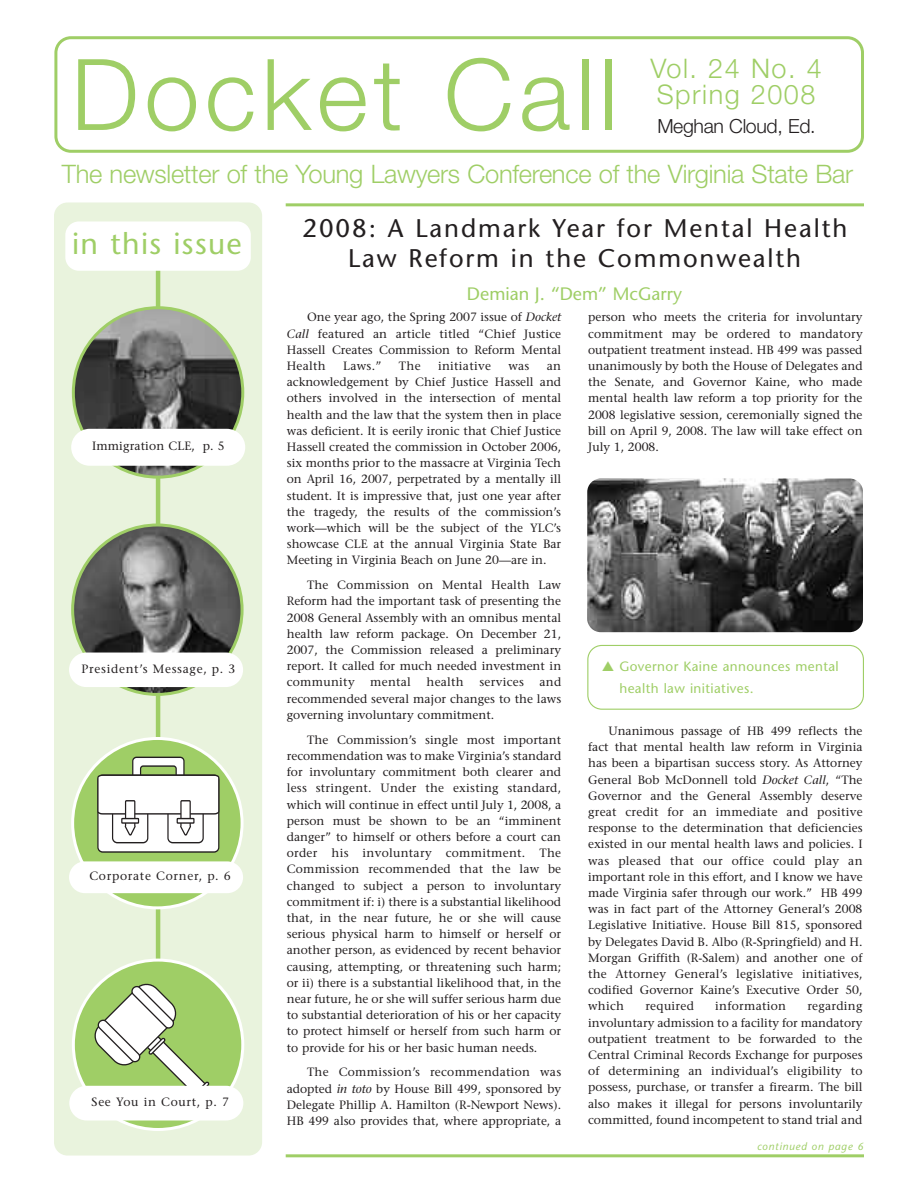
<style>
.page{position:relative;width:918px;height:1188px;background:#fff}
.page>*{position:absolute;margin:0;border:0;box-sizing:border-box;transform-origin:0 0}
.t1{font:300 99px "Helvetica Neue";letter-spacing:.055em;color:#9fce66}
.t2{font:30px "Stone Sans";letter-spacing:.045em;color:#9fce66}
.t3{font:300 27px "Helvetica Neue";letter-spacing:.055em;color:#9fce66}
.t4{font:300 25.5px "Helvetica Neue";letter-spacing:-.01em;color:#9fce66}
.t5{font:25.5px/30px "Stone Sans";letter-spacing:.075em;color:#231f20;text-align:center}
.t6{font:300 19.5px "Helvetica Neue";letter-spacing:-.015em;color:#231f20}
.t7{font:18px "Stone Sans";color:#9fce66}
.t8{font:13.5px/22.5px "Stone Sans";letter-spacing:.03em;color:#9fce66}
.t9{font:12px/16.2px "Stone Serif";color:#231f20;text-align:justify}
.t10{font:12px "Stone Serif";letter-spacing:.055em;color:#231f20}
.t11{font:12px "Stone Serif";letter-spacing:.025em;color:#231f20}
.t12{font:italic 10.5px "Stone Sans";letter-spacing:.075em;color:#9fce66}
.s1{font-style:italic}
</style>
<div class="page">
<div style="left:54px;top:202px;width:208px;height:954px;background:#e9f3dd;border-radius:14px"></div>
<hr style="left:156px;top:236px;width:4px;height:834px;background:#9fce66">
<svg style="left:71px;top:524px;width:173px;height:172px"></svg>
<div style="left:69px;top:653px;width:174px;height:34px;background:#fff;border-radius:17px"></div>
<svg style="left:54px;top:36px;width:810px;height:117px"></svg>
<div style="left:65px;top:221px;width:186px;height:50px;background:#fff;border-radius:14px"></div>
<svg style="left:72px;top:306px;width:172px;height:173px"></svg>
<svg style="left:72px;top:959px;width:172px;height:172px"></svg>
<div style="left:71px;top:429px;width:174px;height:37px;background:#fff;border-radius:18px"></div>
<div style="left:69px;top:1086px;width:174px;height:34px;background:#fff;border-radius:17px"></div>
<hr style="left:286px;top:1154px;width:578px;height:3px;background:#9fce66">
<hr style="left:286px;top:203px;width:578px;height:3px;background:#9fce66">
<svg style="left:71px;top:737px;width:173px;height:172px"></svg>
<div style="left:69px;top:861px;width:174px;height:32px;background:#fff;border-radius:16px"></div>
<img style="left:587px;top:478px;width:275px;height:154px">
<svg style="left:587px;top:645px;width:277px;height:65px"></svg>
<h1 class="t1" style="left:71px;top:59px;width:548px">Docket Call</h1>
<h3 class="t3" style="left:651px;top:59px;width:173px">Vol. 24 No. 4</h3>
<h3 class="t3" style="left:657px;top:84px;width:160px">Spring 2008</h3>
<h3 class="t6" style="left:657px;top:119px;width:160px">Meghan Cloud, Ed.</h3>
<h3 class="t4" style="left:62px;top:165px;width:793px">The newsletter of the Young Lawyers Conference of the Virginia State Bar</h3>
<h2 class="t2" style="left:72px;top:232px;width:171px">in this issue</h2>
<p class="t9" style="left:92px;top:439px;width:134px">Immigration CLE, p. 5</p>
<p class="t10" style="left:82px;top:664px;width:155px">President’s Message, p. 3</p>
<p class="t10" style="left:89px;top:872px;width:143px">Corporate Corner, p. 6</p>
<p class="t10" style="left:92px;top:1097px;width:139px">See You in Court, p. 7</p>
<h3 class="t5" style="left:303px;top:215px;width:546px">2008: A Landmark Year for Mental Health<br>Law Reform in the Commonwealth</h3>
<h3 class="t7" style="left:467px;top:287px;width:217px">Demian J. “Dem” McGarry</h3>
<p class="t9" style="left:287px;top:310px;width:276px;text-indent:20px">One year ago, the Spring 2007 issue of <span class="s1">Docket Call</span> featured an article titled “Chief Justice Hassell Creates Commission to Reform Mental Health</p>
<p class="t9" style="left:343px;top:359px;width:40px">Laws.”</p>
<p class="t9" style="left:399px;top:359px;width:23px">The</p>
<p class="t11" style="left:438px;top:361px;width:54px">initiative</p>
<p class="t9" style="left:508px;top:359px;width:23px">was</p>
<p class="t9" style="left:287px;top:359px;width:276px;text-indent:260px">an acknowledgement by Chief Justice Hassell and others involved in the intersection of mental health and the law that the system then in place was deficient. It is eerily ironic that Chief Justice Hassell created the commission in October 2006, six months prior to the massacre at Virginia Tech on April 16, 2007, perpetrated by a mentally ill student. It is impressive that, just one year after the tragedy, the results of the commission’s work—which will be the subject of the YLC’s showcase CLE at the annual Virginia State Bar Meeting in Virginia Beach on June 20—are in.</p>
<p class="t9" style="left:287px;top:578px;width:276px;text-indent:20px">The Commission on Mental Health Law Reform had the important task of presenting the 2008 General Assembly with an omnibus mental health law reform package. On December 21, 2007, the Commission released a preliminary report. It called for much needed investment in community</p>
<p class="t9" style="left:287px;top:675px;width:276px;text-indent:253px">and recommended several major changes to the laws governing involuntary commitment.</p>
<p class="t9" style="left:287px;top:733px;width:276px;text-indent:20px">The Commission’s single most important recommendation was to make Virginia’s standard for involuntary commitment both clearer and less stringent. Under the existing standard, which will continue in effect until July 1, 2008, a person must be shown to be an “imminent danger” to himself or others before a court can order his involuntary commitment. The Commission recommended that the law be changed to subject a person to involuntary commitment if: i) there is a substantial likelihood that, in the near future, he or she will cause serious physical harm to himself or herself or another person, as evidenced by recent behavior causing, attempting, or threatening such harm; or ii) there is a substantial likelihood that, in the near future, he or she will suffer serious harm due to substantial deterioration of his or her capacity to protect himself or herself from such harm or to provide for his or her basic human needs.</p>
<p class="t9" style="left:287px;top:1065px;width:276px;text-indent:20px">The Commission’s recommendation was adopted <span class="s1">in toto</span> by House Bill 499, sponsored by Delegate Phillip A. Hamilton (R-Newport News).<br>HB 499 also provides that, where appropriate, a</p>
<p class="t9" style="left:370px;top:675px;width:42px">mental</p>
<p class="t9" style="left:427px;top:675px;width:39px">health</p>
<p class="t11" style="left:479px;top:678px;width:46px">services</p>
<p class="t9" style="left:588px;top:310px;width:276px">person who meets the criteria for involuntary commitment may be ordered to mandatory outpatient treatment instead. HB 499 was passed unanimously by both the House of Delegates and the Senate, and Governor Kaine, who made mental health law reform a top priority for the 2008 legislative session, ceremonially signed the bill on April 9, 2008. The law will take effect on July 1, 2008.</p>
<p class="t8" style="left:619px;top:656px;width:221px">Governor Kaine announces mental health law initiatives.</p>
<p class="t9" style="left:588px;top:724px;width:276px;text-indent:20px">Unanimous passage of HB 499 reflects the fact that mental health law reform in Virginia has been a bipartisan success story. As Attorney General Bob McDonnell told <span class="s1">Docket Call</span>, “The Governor and the General Assembly deserve great credit for an immediate and positive response to the determination that deficiencies existed in our mental health laws and policies. I was pleased that our office could play an important role in this effort, and I know we have made Virginia safer through our work.” HB 499 was in fact part of the Attorney General’s 2008<br>Legislative Initiative. House Bill 815, sponsored by Delegates David B. Albo (R-Springfield) and H.<br>Morgan Griffith (R-Salem) and another one of the Attorney General’s legislative initiatives, codified Governor Kaine’s Executive Order 50, which</p>
<p class="t11" style="left:645px;top:1002px;width:50px">required</p>
<p class="t11" style="left:715px;top:1002px;width:72px">information</p>
<p class="t9" style="left:588px;top:999px;width:276px;text-indent:219px">regarding involuntary admission to a facility for mandatory outpatient treatment to be forwarded to the Central Criminal Records Exchange for purposes of determining an individual’s eligibility to possess, purchase, or transfer a firearm. The bill also makes it illegal for persons involuntarily committed, found incompetent to stand trial and</p>
<p class="t12" style="left:757px;top:1142px;width:108px">continued on page 6</p>
</div>
